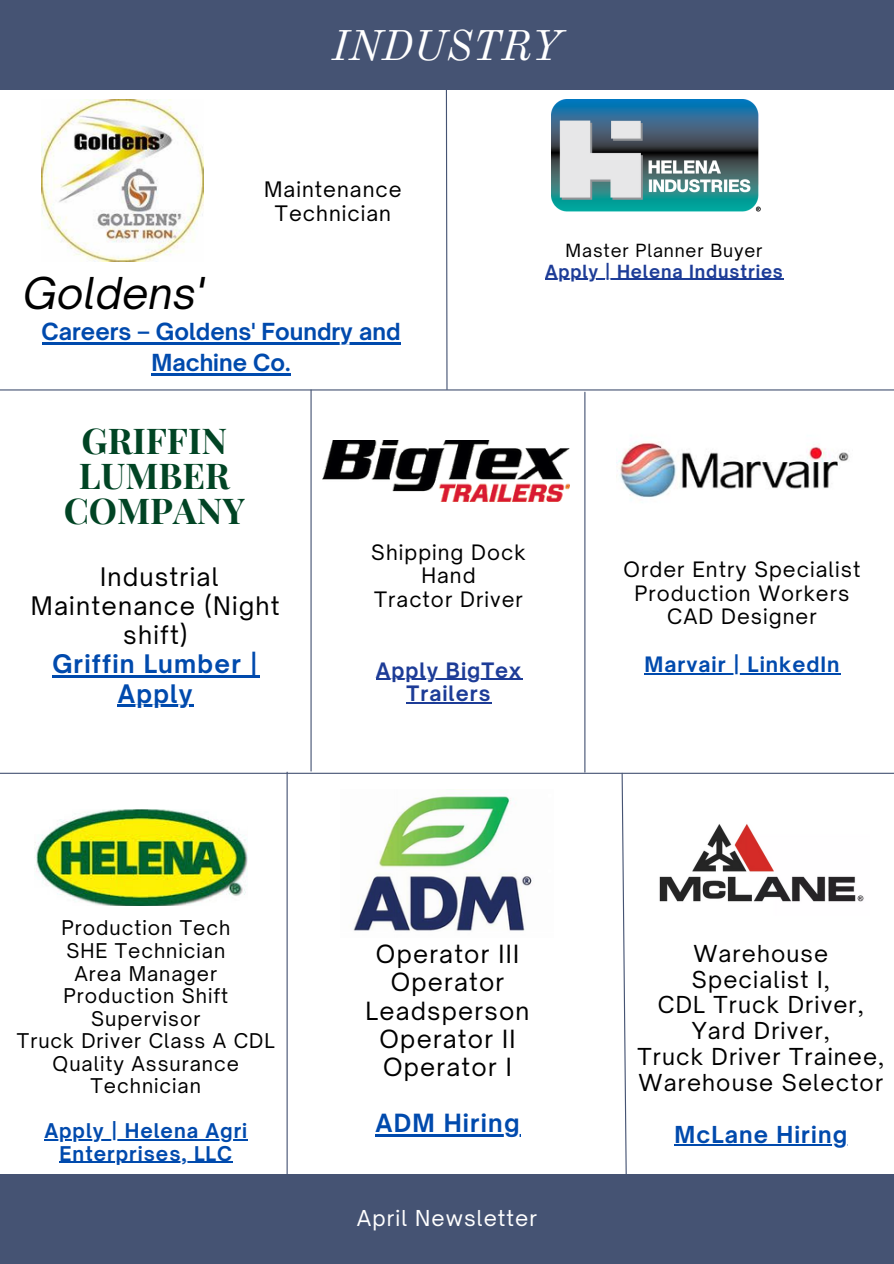
<style>
.page{position:relative;width:894px;height:1264px;background:#fff}
.page>*{position:absolute;margin:0;border:0;box-sizing:border-box;transform-origin:0 0}
.t1{font:italic 42px "Old Standard";color:#fff}
.t2{font:italic 42px "Open Sauce One";color:#000}
.t3{font:700 35.7px/35px "Playfair Display";color:#014424;text-align:center}
.t4{font:24.45px/29.2px "Open Sauce One";letter-spacing:.05em;color:#000;text-align:center}
.t5{font:700 24.45px/29.2px "Open Sauce One";letter-spacing:.05em;color:#004aad;text-align:center}
.t6{font:24px/28.2px "Open Sauce One";letter-spacing:.05em;color:#000;text-align:center}
.t7{font:700 24px "Open Sauce One";letter-spacing:.05em;color:#004aad}
.t8{font:700 22.5px/31.5px "Open Sauce One";color:#004aad;text-align:center}
.t9{font:22.35px/25.8px "Open Sauce One";letter-spacing:.05em;color:#000;text-align:center}
.t10{font:700 22.35px "Open Sauce One";letter-spacing:.05em;color:#004aad}
.t11{font:21px "Open Sauce One";letter-spacing:.05em;color:#fff}
.t12{font:20.4px/23.7px "Open Sauce One";letter-spacing:.05em;color:#000;text-align:center}
.t13{font:700 20.4px/23.7px "Open Sauce One";letter-spacing:.05em;color:#1d3c97;text-align:center}
.t14{font:700 20.4px "Open Sauce One";letter-spacing:.05em;color:#004aad}
.t15{font:19.5px/22.5px "Open Sauce One";letter-spacing:.05em;color:#000;text-align:center}
.t16{font:700 19.5px/22.5px "Open Sauce One";letter-spacing:.05em;color:#004aad;text-align:center}
.t17{font:700 17.4px "Open Sauce One";letter-spacing:.05em;color:#1d3c97}
.t18{font:17.4px "Open Sauce One";letter-spacing:.05em;color:#000}
</style>
<div class="page">
<div style="left:0;top:0;width:893px;height:89px;background:#455373"></div>
<div style="left:0;top:1174px;width:893px;height:89px;background:#455373"></div>
<hr style="left:0;top:389px;width:893px;height:1px;background:#455373">
<hr style="left:0;top:1173px;width:893px;height:2px;background:#455373">
<svg style="left:445px;top:89px;width:3px;height:301px"></svg>
<img style="left:41px;top:100px;width:162px;height:162px">
<img style="left:35px;top:810px;width:213px;height:95px">
<img style="left:659px;top:824px;width:205px;height:78px">
<img style="left:353px;top:789px;width:179px;height:142px">
<hr style="left:310px;top:390px;width:1px;height:381px;background:#455373">
<hr style="left:584px;top:392px;width:1px;height:380px;background:#455373">
<hr style="left:286px;top:772px;width:1px;height:402px;background:#455373">
<svg style="left:620px;top:773px;width:7px;height:401px"></svg>
<hr style="left:0;top:772px;width:893px;height:1px;background:#455373">
<img style="left:551px;top:100px;width:209px;height:112px">
<img style="left:616px;top:441px;width:233px;height:57px">
<img style="left:322px;top:440px;width:247px;height:61px">
<hr style="left:42px;top:342px;width:358px;height:2px;background:#004aad">
<hr style="left:151px;top:373px;width:139px;height:3px;background:#004aad">
<hr style="left:44px;top:1139px;width:204px;height:1px;background:#004aad">
<hr style="left:60px;top:1161px;width:173px;height:1px;background:#004aad">
<hr style="left:375px;top:1134px;width:145px;height:2px;background:#004aad">
<hr style="left:674px;top:1143px;width:174px;height:2px;background:#004aad">
<hr style="left:52px;top:675px;width:207px;height:3px;background:#004aad">
<hr style="left:118px;top:705px;width:76px;height:2px;background:#004aad">
<hr style="left:644px;top:673px;width:196px;height:1px;background:#004aad">
<hr style="left:376px;top:679px;width:146px;height:1px;background:#1d3c97">
<hr style="left:406px;top:702px;width:85px;height:1px;background:#1d3c97">
<hr style="left:545px;top:279px;width:238px;height:1px;background:#1d3c97">
<h1 class="t1" style="left:332px;top:20px;width:231px">INDUSTRY</h1>
<h1 class="t2" style="left:23px;top:267px;width:182px">Goldens'</h1>
<p class="t12" style="left:264px;top:178px;width:139px">Maintenance<br>Technician</p>
<p class="t8" style="left:42px;top:315px;width:360px">Careers – Goldens' Foundry and<br>Machine Co.</p>
<p class="t18" style="left:565px;top:240px;width:198px">Master Planner Buyer</p>
<p class="t17" style="left:545px;top:260px;width:239px">Apply | Helena Industries</p>
<h2 class="t3" style="left:64px;top:422px;width:183px">GRIFFIN<br>LUMBER<br>COMPANY</h2>
<p class="t4" style="left:31px;top:561px;width:250px">Industrial<br>Maintenance (Night shift)</p>
<p class="t5" style="left:52px;top:649px;width:207px">Griffin Lumber |<br>Apply</p>
<p class="t12" style="left:371px;top:540px;width:156px">Shipping Dock<br>Hand<br>Tractor Driver</p>
<p class="t13" style="left:376px;top:658px;width:147px">Apply BigTex<br>Trailers</p>
<p class="t12" style="left:623px;top:557px;width:238px">Order Entry Specialist<br>Production Workers<br>CAD Designer</p>
<p class="t14" style="left:644px;top:651px;width:196px">Marvair | LinkedIn</p>
<p class="t15" style="left:17px;top:916px;width:259px">Production Tech<br>SHE Technician<br>Area Manager<br>Production Shift<br>Supervisor<br>Truck Driver Class A CDL<br>Quality Assurance<br>Technician</p>
<p class="t16" style="left:44px;top:1119px;width:204px">Apply | Helena Agri<br>Enterprises, LLC</p>
<p class="t6" style="left:365px;top:940px;width:165px">Operator III<br>Operator<br>Leadsperson<br>Operator II<br>Operator I</p>
<p class="t7" style="left:375px;top:1108px;width:145px">ADM Hiring</p>
<p class="t11" style="left:357px;top:1204px;width:182px">April Newsletter</p>
<p class="t9" style="left:637px;top:940px;width:248px">Warehouse<br>Specialist I,<br>CDL Truck Driver,<br>Yard Driver,<br>Truck Driver Trainee,<br>Warehouse Selector</p>
<p class="t10" style="left:674px;top:1120px;width:174px">McLane Hiring</p>
</div>
